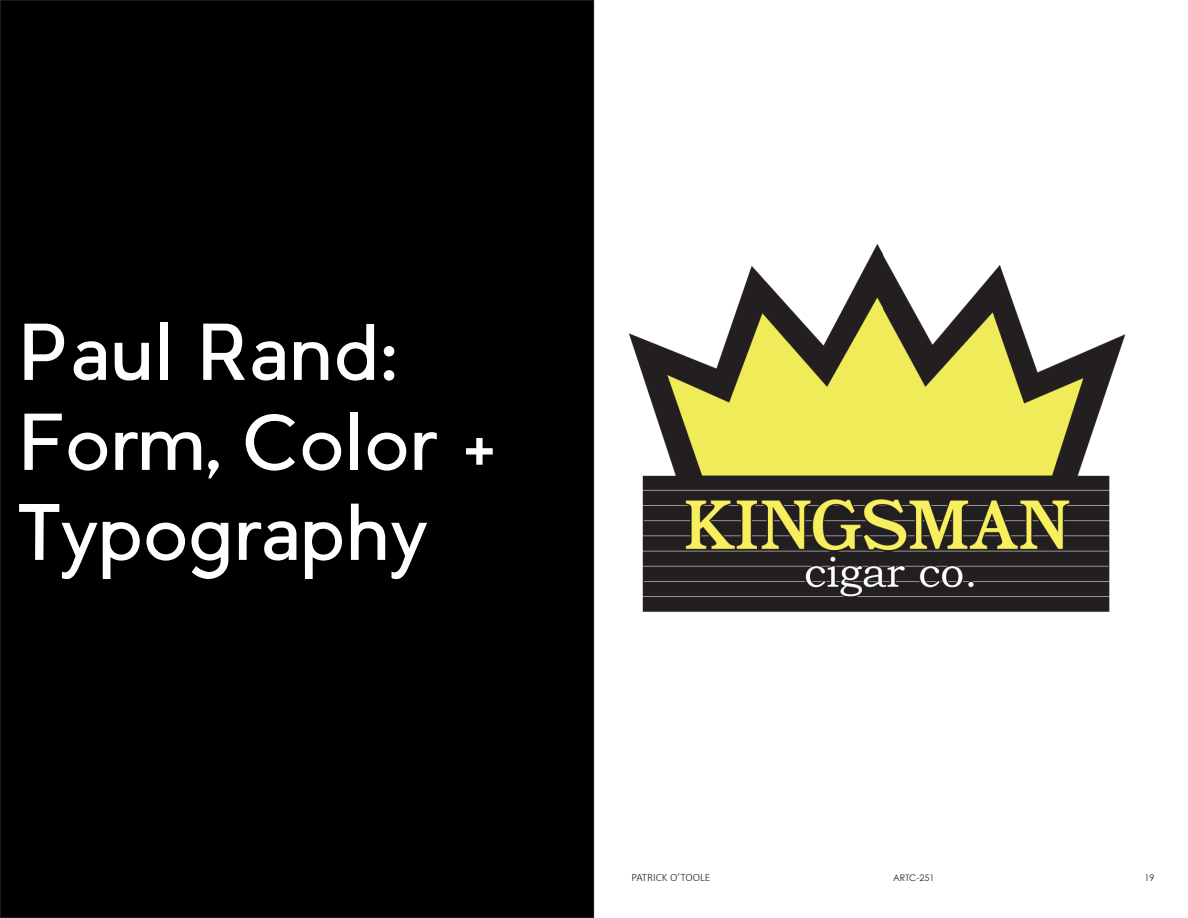
<style>
.page{position:relative;width:1188px;height:918px;background:#fff}
.page>*{position:absolute;margin:0;border:0;box-sizing:border-box;transform-origin:0 0}
.t1{font:75px/90px "Preface Sans";color:#fff}
.t2{font:300 11.25px "Calibri";color:#231f20}
.t3{font:9px "Century Gothic";color:#231f20}
</style>
<div class="page">
<div style="left:0;top:0;width:594px;height:918px;background:#000"></div>
<img style="left:629px;top:244px;width:497px;height:368px">
<p class="t1" style="left:18px;top:307px;width:484px">Paul Rand:<br>Form, Color +<br>Typography</p>
<p class="t2" style="left:632px;top:870px;width:80px">PATRICK O’TOOLE</p>
<p class="t3" style="left:893px;top:871px;width:43px">ARTC-251</p>
<p class="t3" style="left:1144px;top:871px;width:11px">19</p>
<p class="t3" style="left:632px;top:871px;width:79px">PATRICK O’TOOLE</p>
</div>
